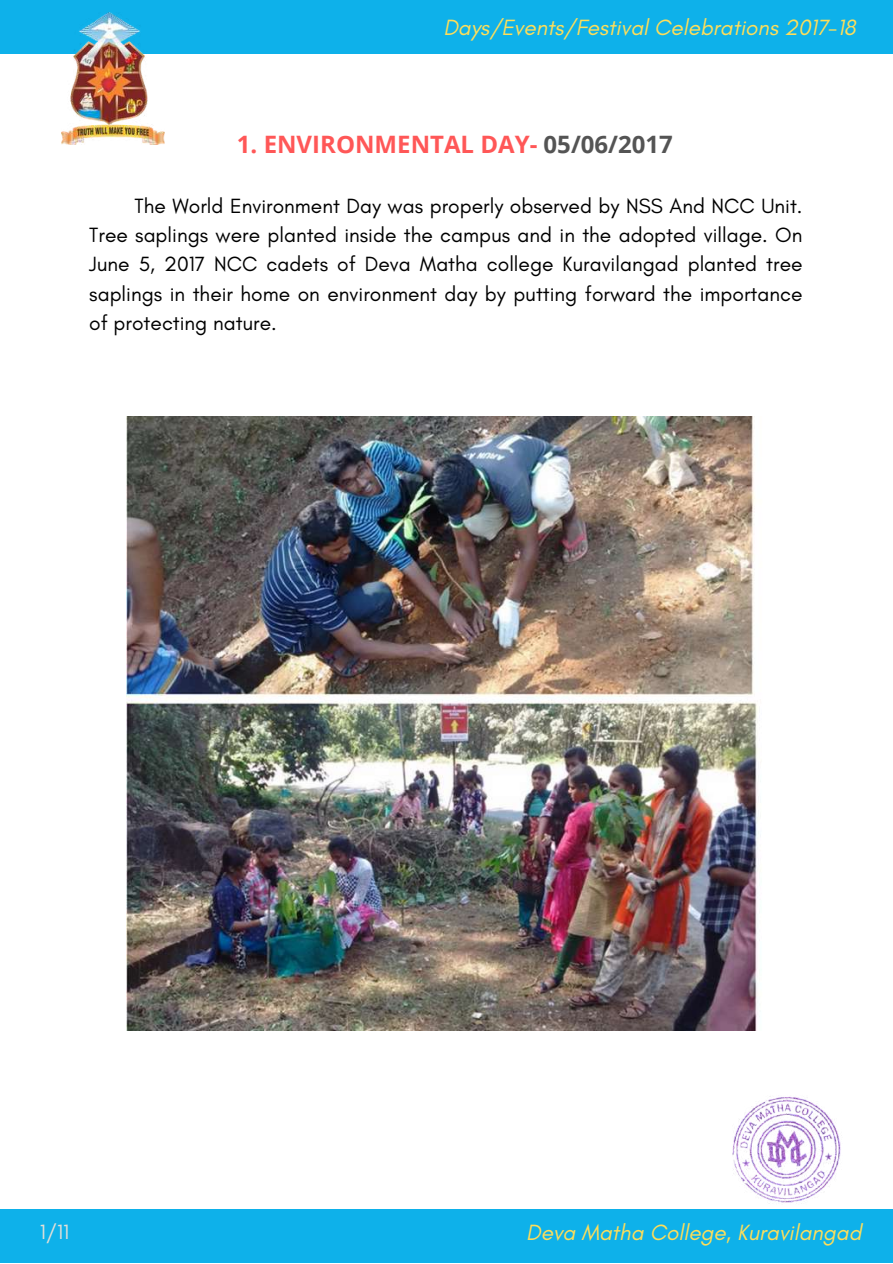
<style>
.page{position:relative;width:893px;height:1264px;background:#fff}
.page>*{position:absolute;margin:0;border:0;box-sizing:border-box;transform-origin:0 0}
.t1{font:700 24px "Open Sans";color:#ff5757}
.t2{font:italic 22.5px "Glacial Indifference";color:#ffde59}
.t3{font:21px/29.2px "Glacial Indifference";color:#000;text-align:justify}
.t4{font:21px "Glacial Indifference";color:#e5e0d8}
.s1{color:#545454}
</style>
<div class="page">
<div style="left:0;top:1208px;width:892px;height:54px;background:#0eb1ea"></div>
<div style="left:0;top:0;width:892px;height:54px;background:#0eb1ea"></div>
<img style="left:62px;top:13px;width:102px;height:131px">
<img style="left:127px;top:416px;width:632px;height:614px">
<img style="left:732px;top:1096px;width:109px;height:107px">
<p class="t2" style="left:443px;top:13px;width:414px">Days/Events/Festival Celebrations 2017-18</p>
<p class="t1" style="left:237px;top:127px;width:437px">1. ENVIRONMENTAL DAY- <span class="s1">05/06/2017</span></p>
<p class="t3" style="left:89px;top:191px;width:714px;text-indent:45px">The World Environment Day was properly observed by NSS And NCC Unit.<br>Tree saplings were planted inside the campus and in the adopted village. On June 5, 2017 NCC cadets of Deva Matha college Kuravilangad planted tree saplings in their home on environment day by putting forward the importance of protecting nature.</p>
<p class="t4" style="left:40px;top:1219px;width:31px">1/11</p>
<p class="t2" style="left:526px;top:1218px;width:337px">Deva Matha College, Kuravilangad</p>
</div>
